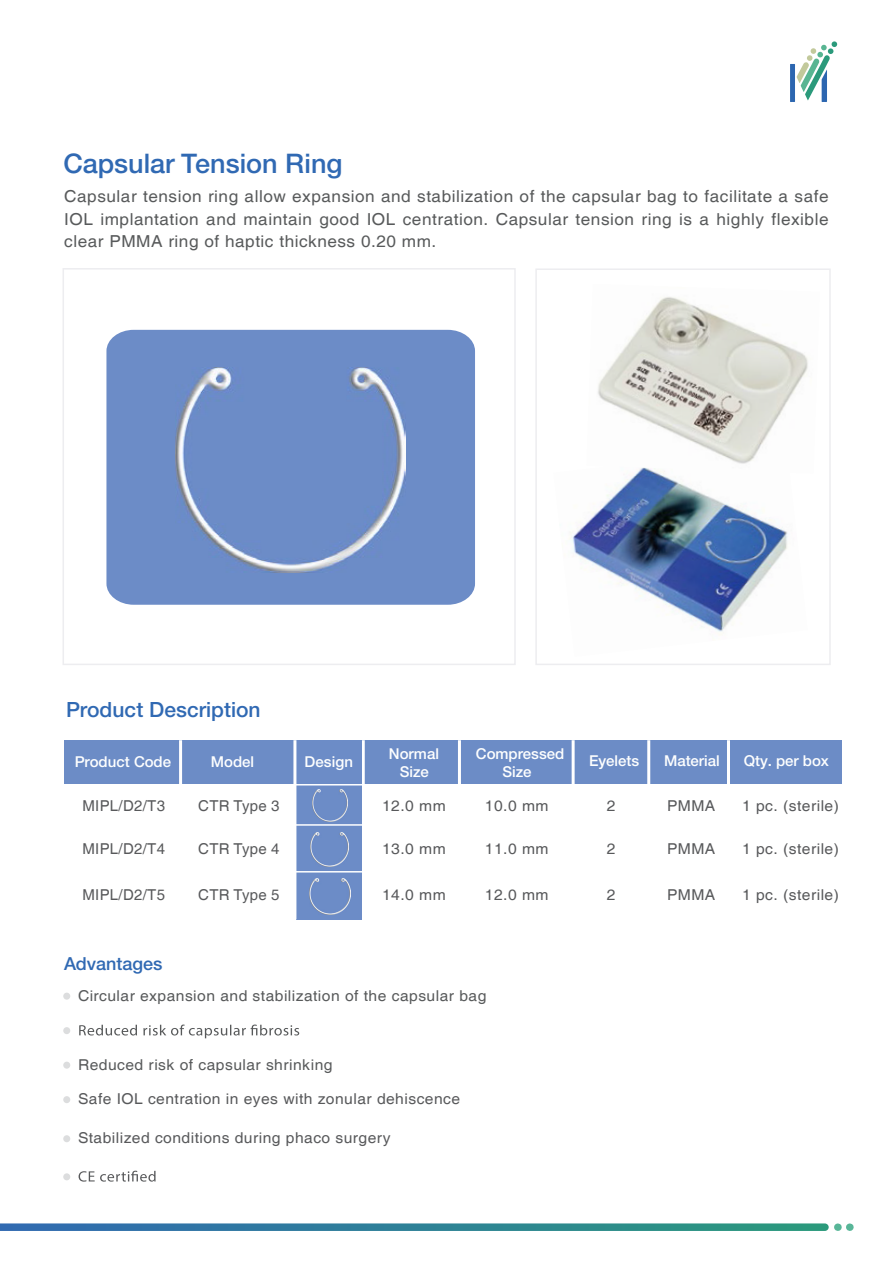
<style>
.page{position:relative;width:893px;height:1263px;background:#fff}
.page>*{position:absolute;margin:0;border:0;box-sizing:border-box;transform-origin:0 0}
.t1{font:500 27px "Helvetica Neue";color:#3069b3}
.t2{font:500 21px "Helvetica Neue";color:#3069b3}
.t3{font:500 18px "Helvetica Neue";color:#3069b3}
.t4{font:16.5px/22.8px "Helvetica";letter-spacing:.03em;color:#585a5b;text-align:justify;scale:1.04 1}
.t5{font:15px "Helvetica";letter-spacing:.03em;color:#58595b;scale:1.04 1}
.t6{font:15px "Helvetica";letter-spacing:.03em;color:#585a5b;scale:1.04 1}
.t7{font:500 15px/18px "Helvetica Neue";color:#fdfefe;text-align:center}
.t8{font:15px "Helvetica";letter-spacing:.03em;color:#58595b}
</style>
<div class="page">
<div style="left:63px;top:268px;width:453px;height:397px;border:2px solid #ededf0"></div>
<div style="left:535px;top:268px;width:296px;height:397px;border:2px solid #ededf0"></div>
<svg style="left:0;top:1223px;width:829px;height:8px;background:#3b899d"></svg>
<svg style="left:790px;top:41px;width:47px;height:61px"></svg>
<svg style="left:79px;top:1024px;width:220px;height:14px"></svg>
<svg style="left:79px;top:1171px;width:77px;height:11px"></svg>
<div style="left:63px;top:993px;width:7px;height:7px;background:#dcddde;border-radius:50%"></div>
<div style="left:63px;top:1027px;width:7px;height:7px;background:#dcddde;border-radius:50%"></div>
<div style="left:63px;top:1062px;width:7px;height:7px;background:#dcddde;border-radius:50%"></div>
<div style="left:63px;top:1096px;width:7px;height:7px;background:#dcddde;border-radius:50%"></div>
<div style="left:63px;top:1135px;width:7px;height:7px;background:#dcddde;border-radius:50%"></div>
<div style="left:63px;top:1173px;width:7px;height:7px;background:#dcddde;border-radius:50%"></div>
<div style="left:64px;top:740px;width:778px;height:44px;background:#6c8cc6"></div>
<hr style="left:179px;top:740px;width:3px;height:178px;background:#fff">
<hr style="left:727px;top:740px;width:3px;height:178px;background:#fff">
<hr style="left:647px;top:740px;width:3px;height:178px;background:#fff">
<hr style="left:572px;top:740px;width:3px;height:178px;background:#fff">
<hr style="left:458px;top:740px;width:3px;height:178px;background:#fff">
<hr style="left:362px;top:740px;width:3px;height:178px;background:#fff">
<div style="left:106px;top:330px;width:369px;height:275px;background:#6c8cc7"></div>
<img style="left:176px;top:368px;width:230px;height:204px">
<img style="left:569px;top:474px;width:219px;height:161px">
<img style="left:598px;top:297px;width:210px;height:177px">
<div style="left:296px;top:740px;width:66px;height:179px;background:#6c8cc7"></div>
<img style="left:312px;top:789px;width:36px;height:32px">
<img style="left:311px;top:832px;width:38px;height:34px">
<img style="left:310px;top:879px;width:40px;height:36px">
<hr style="left:220px;top:824px;width:178px;height:2px;background:#fff">
<hr style="left:220px;top:784px;width:178px;height:1px;background:#fff">
<hr style="left:220px;top:871px;width:178px;height:1px;background:#fff">
<hr style="left:293px;top:740px;width:3px;height:179px;background:#fff">
<h1 class="t1" style="left:63px;top:147px;width:281px">Capsular Tension Ring</h1>
<p class="t4" style="left:64px;top:185px;width:736px">Capsular tension ring allow expansion and stabilization of the capsular bag to facilitate a safe IOL implantation and maintain good IOL centration. Capsular tension ring is a highly flexible clear PMMA ring of haptic thickness 0.20 mm.</p>
<p class="t2" style="left:66px;top:697px;width:196px">Product Description</p>
<p class="t7" style="left:75px;top:752px;width:98px">Product Code</p>
<p class="t8" style="left:82px;top:797px;width:84px">MIPL/D2/T3</p>
<p class="t7" style="left:389px;top:744px;width:52px">Normal<br>Size</p>
<p class="t7" style="left:476px;top:744px;width:90px">Compressed<br>Size</p>
<p class="t7" style="left:589px;top:752px;width:52px">Eyelets</p>
<p class="t7" style="left:664px;top:752px;width:57px">Material</p>
<p class="t7" style="left:744px;top:752px;width:87px">Qty. per box</p>
<p class="t7" style="left:211px;top:752px;width:45px">Model</p>
<p class="t7" style="left:304px;top:752px;width:50px">Design</p>
<p class="t8" style="left:198px;top:797px;width:83px">CTR Type 3</p>
<p class="t5" style="left:382px;top:797px;width:63px">12.0 mm</p>
<p class="t5" style="left:485px;top:797px;width:63px">10.0 mm</p>
<p class="t5" style="left:607px;top:797px;width:10px">2</p>
<p class="t5" style="left:667px;top:797px;width:48px">PMMA</p>
<p class="t5" style="left:742px;top:797px;width:95px">1 pc. (sterile)</p>
<p class="t5" style="left:742px;top:840px;width:95px">1 pc. (sterile)</p>
<p class="t5" style="left:742px;top:886px;width:95px">1 pc. (sterile)</p>
<p class="t8" style="left:82px;top:840px;width:84px">MIPL/D2/T4</p>
<p class="t8" style="left:198px;top:840px;width:83px">CTR Type 4</p>
<p class="t5" style="left:382px;top:840px;width:63px">13.0 mm</p>
<p class="t5" style="left:485px;top:840px;width:63px">11.0 mm</p>
<p class="t5" style="left:607px;top:840px;width:10px">2</p>
<p class="t5" style="left:667px;top:840px;width:48px">PMMA</p>
<p class="t8" style="left:82px;top:886px;width:84px">MIPL/D2/T5</p>
<p class="t8" style="left:198px;top:886px;width:83px">CTR Type 5</p>
<p class="t5" style="left:382px;top:886px;width:63px">14.0 mm</p>
<p class="t5" style="left:485px;top:886px;width:63px">12.0 mm</p>
<p class="t5" style="left:607px;top:886px;width:10px">2</p>
<p class="t5" style="left:667px;top:886px;width:48px">PMMA</p>
<p class="t3" style="left:64px;top:953px;width:100px">Advantages</p>
<p class="t6" style="left:78px;top:987px;width:394px">Circular expansion and stabilization of the capsular bag</p>
<p class="t6" style="left:78px;top:1056px;width:246px">Reduced risk of capsular shrinking</p>
<p class="t5" style="left:78px;top:1090px;width:369px">Safe IOL centration in eyes with zonular dehiscence</p>
<p class="t5" style="left:78px;top:1129px;width:302px">Stabilized conditions during phaco surgery</p>
</div>
